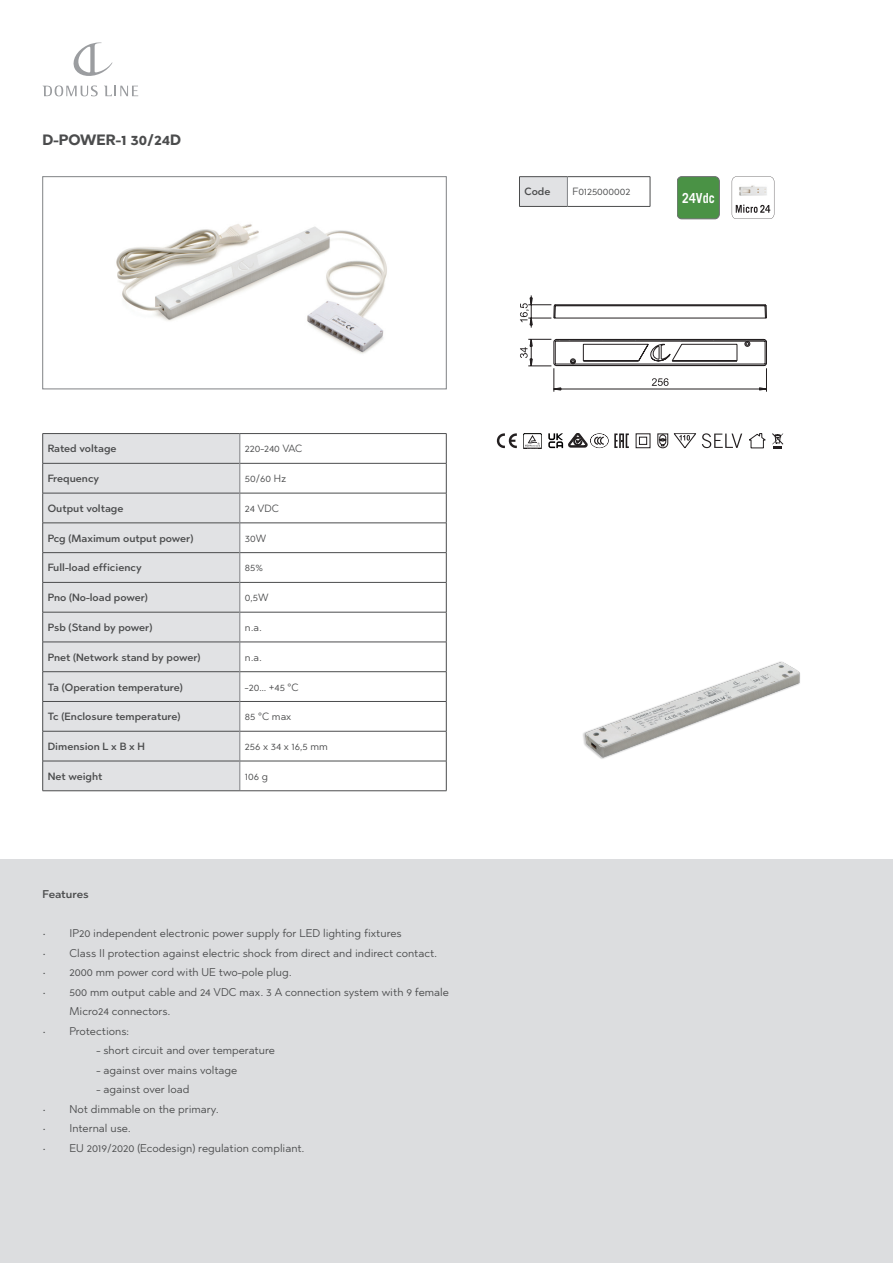
<style>
.page{position:relative;width:893px;height:1263px;background:#fff}
.page>*{position:absolute;margin:0;border:0;box-sizing:border-box;transform-origin:0 0}
.t1{font:700 15px "Abrade";color:#4b4c4d}
.t2{font:700 13.8px "Trade Gothic LT Pro";letter-spacing:.015em;color:#fff;scale:.87 1}
.t3{font:11.25px/19.5px "Abrade";color:#4b4c4d}
.t4{font:500 11.25px "Abrade";letter-spacing:-.005em;color:#4b4c4d}
.t5{font:500 10.5px "Abrade";color:#4b4c4d}
.t6{font:10.5px "Abrade";color:#4b4c4d}
</style>
<div class="page">
<div style="left:0;top:859px;width:893px;height:404px;background:#dcdddf"></div>
<svg style="left:73px;top:43px;width:40px;height:33px"></svg>
<svg style="left:43px;top:85px;width:55px;height:11px"></svg>
<svg style="left:104px;top:86px;width:34px;height:10px"></svg>
<img style="left:116px;top:224px;width:271px;height:130px">
<div style="left:43px;top:176px;width:403px;height:213px;border:1px solid #808285"></div>
<svg style="left:520px;top:295px;width:247px;height:97px"></svg>
<div style="left:677px;top:177px;width:42px;height:42px;background:#4a9245;border-radius:5px"></div>
<div style="left:677px;top:176px;width:42px;height:43px;border:1px solid #6c6d70;border-radius:5px"></div>
<svg style="left:732px;top:176px;width:42px;height:43px"></svg>
<img style="left:738px;top:184px;width:30px;height:13px">
<img style="left:583px;top:661px;width:217px;height:98px">
<svg style="left:497px;top:433px;width:20px;height:15px"></svg>
<svg style="left:636px;top:433px;width:14px;height:15px"></svg>
<svg style="left:702px;top:433px;width:40px;height:15px"></svg>
<svg style="left:749px;top:433px;width:16px;height:15px"></svg>
<svg style="left:772px;top:433px;width:12px;height:15px"></svg>
<svg style="left:657px;top:434px;width:11px;height:14px"></svg>
<svg style="left:674px;top:433px;width:22px;height:15px"></svg>
<svg style="left:523px;top:433px;width:19px;height:15px"></svg>
<svg style="left:548px;top:433px;width:81px;height:15px"></svg>
<div style="left:43px;top:434px;width:197px;height:356px;background:#e1e2e4"></div>
<hr style="left:240px;top:463px;width:206px;height:1px;background:#4b4c4d">
<hr style="left:43px;top:493px;width:197px;height:1px;background:#4b4c4d">
<hr style="left:240px;top:493px;width:206px;height:1px;background:#4b4c4d">
<hr style="left:43px;top:523px;width:197px;height:1px;background:#4b4c4d">
<hr style="left:240px;top:523px;width:206px;height:1px;background:#4b4c4d">
<hr style="left:43px;top:552px;width:197px;height:1px;background:#4b4c4d">
<hr style="left:240px;top:552px;width:206px;height:1px;background:#4b4c4d">
<hr style="left:43px;top:582px;width:197px;height:1px;background:#4b4c4d">
<hr style="left:240px;top:582px;width:206px;height:1px;background:#4b4c4d">
<hr style="left:43px;top:612px;width:197px;height:1px;background:#4b4c4d">
<hr style="left:240px;top:612px;width:206px;height:1px;background:#4b4c4d">
<hr style="left:43px;top:642px;width:197px;height:1px;background:#4b4c4d">
<hr style="left:240px;top:642px;width:206px;height:1px;background:#4b4c4d">
<hr style="left:43px;top:671px;width:197px;height:1px;background:#4b4c4d">
<hr style="left:240px;top:671px;width:206px;height:1px;background:#4b4c4d">
<hr style="left:43px;top:701px;width:197px;height:1px;background:#4b4c4d">
<hr style="left:240px;top:701px;width:206px;height:1px;background:#4b4c4d">
<hr style="left:43px;top:731px;width:197px;height:1px;background:#4b4c4d">
<hr style="left:240px;top:731px;width:206px;height:1px;background:#4b4c4d">
<hr style="left:43px;top:761px;width:197px;height:1px;background:#4b4c4d">
<hr style="left:240px;top:761px;width:206px;height:1px;background:#4b4c4d">
<hr style="left:240px;top:433px;width:206px;height:1px;background:#4b4c4d">
<svg style="left:446px;top:434px;width:1px;height:29px"></svg>
<hr style="left:446px;top:463px;width:1px;height:30px;background:#4b4c4d">
<hr style="left:446px;top:493px;width:1px;height:30px;background:#4b4c4d">
<svg style="left:446px;top:523px;width:1px;height:89px"></svg>
<hr style="left:446px;top:612px;width:1px;height:30px;background:#4b4c4d">
<svg style="left:446px;top:642px;width:1px;height:89px"></svg>
<hr style="left:446px;top:731px;width:1px;height:30px;background:#4b4c4d">
<svg style="left:446px;top:761px;width:1px;height:29px"></svg>
<hr style="left:240px;top:790px;width:206px;height:1px;background:#4b4c4d">
<svg style="left:42px;top:434px;width:1px;height:29px"></svg>
<hr style="left:42px;top:463px;width:1px;height:30px;background:#4b4c4d">
<hr style="left:42px;top:493px;width:1px;height:30px;background:#4b4c4d">
<svg style="left:42px;top:523px;width:1px;height:89px"></svg>
<hr style="left:42px;top:612px;width:1px;height:30px;background:#4b4c4d">
<svg style="left:42px;top:642px;width:1px;height:89px"></svg>
<hr style="left:42px;top:731px;width:1px;height:30px;background:#4b4c4d">
<svg style="left:42px;top:761px;width:1px;height:29px"></svg>
<hr style="left:43px;top:433px;width:197px;height:1px;background:#4b4c4d">
<hr style="left:43px;top:463px;width:197px;height:1px;background:#4b4c4d">
<svg style="left:240px;top:434px;width:1px;height:29px"></svg>
<hr style="left:240px;top:463px;width:1px;height:30px;background:#808285">
<hr style="left:240px;top:493px;width:1px;height:30px;background:#808285">
<hr style="left:240px;top:523px;width:1px;height:30px;background:#808285">
<svg style="left:240px;top:553px;width:1px;height:29px"></svg>
<hr style="left:240px;top:582px;width:1px;height:30px;background:#808285">
<hr style="left:240px;top:612px;width:1px;height:30px;background:#808285">
<hr style="left:240px;top:642px;width:1px;height:30px;background:#808285">
<svg style="left:240px;top:672px;width:1px;height:29px"></svg>
<hr style="left:240px;top:701px;width:1px;height:30px;background:#808285">
<hr style="left:240px;top:731px;width:1px;height:30px;background:#808285">
<svg style="left:240px;top:761px;width:1px;height:29px"></svg>
<hr style="left:43px;top:790px;width:197px;height:1px;background:#4b4c4d">
<div style="left:519px;top:177px;width:48px;height:29px;background:#e1e2e4"></div>
<hr style="left:567px;top:206px;width:83px;height:1px;background:#4b4c4d">
<hr style="left:567px;top:176px;width:83px;height:1px;background:#4b4c4d">
<svg style="left:650px;top:177px;width:1px;height:29px"></svg>
<svg style="left:519px;top:177px;width:1px;height:29px"></svg>
<hr style="left:519px;top:176px;width:48px;height:1px;background:#4b4c4d">
<hr style="left:519px;top:206px;width:48px;height:1px;background:#4b4c4d">
<svg style="left:567px;top:177px;width:1px;height:29px"></svg>
<h1 class="t1" style="left:43px;top:130px;width:140px">D-POWER-1 30/24D</h1>
<p class="t5" style="left:525px;top:185px;width:27px">Code</p>
<p class="t6" style="left:572px;top:185px;width:59px">F0125000002</p>
<p class="t2" style="left:682px;top:189px;width:39px">24Vdc</p>
<p class="t5" style="left:48px;top:442px;width:70px">Rated voltage</p>
<p class="t6" style="left:245px;top:442px;width:59px">220-240 VAC</p>
<p class="t5" style="left:48px;top:471px;width:53px">Frequency</p>
<p class="t6" style="left:245px;top:471px;width:43px">50/60 Hz</p>
<p class="t5" style="left:48px;top:501px;width:77px">Output voltage</p>
<p class="t6" style="left:245px;top:501px;width:36px">24 VDC</p>
<p class="t5" style="left:48px;top:531px;width:147px">Pcg (Maximum output power)</p>
<p class="t6" style="left:245px;top:531px;width:23px">30W</p>
<p class="t5" style="left:48px;top:561px;width:95px">Full-load efficiency</p>
<p class="t6" style="left:245px;top:561px;width:20px">85%</p>
<p class="t5" style="left:48px;top:590px;width:102px">Pno (No-load power)</p>
<p class="t6" style="left:245px;top:590px;width:25px">0,5W</p>
<p class="t5" style="left:48px;top:620px;width:106px">Psb (Stand by power)</p>
<p class="t6" style="left:245px;top:620px;width:19px">n.a.</p>
<p class="t5" style="left:48px;top:650px;width:154px">Pnet (Network stand by power)</p>
<p class="t6" style="left:245px;top:650px;width:19px">n.a.</p>
<p class="t5" style="left:48px;top:680px;width:136px">Ta (Operation temperature)</p>
<p class="t6" style="left:245px;top:680px;width:55px">-20… +45 °C</p>
<p class="t5" style="left:48px;top:710px;width:134px">Tc (Enclosure temperature)</p>
<p class="t6" style="left:245px;top:710px;width:48px">85 °C max</p>
<p class="t5" style="left:48px;top:739px;width:99px">Dimension L x B x H</p>
<p class="t6" style="left:245px;top:739px;width:85px">256 x 34 x 16,5 mm</p>
<p class="t5" style="left:48px;top:769px;width:56px">Net weight</p>
<p class="t6" style="left:245px;top:769px;width:25px">106 g</p>
<p class="t4" style="left:43px;top:887px;width:48px">Features</p>
<p class="t3" style="left:43px;top:923px;width:361px">• IP20 independent electronic power supply for LED lighting fixtures</p>
<p class="t3" style="left:43px;top:943px;width:396px">• Class II protection against electric shock from direct and indirect contact.</p>
<p class="t3" style="left:43px;top:962px;width:251px">• 2000 mm power cord with UE two-pole plug.</p>
<p class="t3" style="left:70px;top:982px;width:381px;text-indent:-27px">• 500 mm output cable and 24 VDC max. 3 A connection system with 9 female<br>Micro24 connectors.</p>
<p class="t3" style="left:43px;top:1021px;width:88px">• Protections:</p>
<p class="t3" style="left:97px;top:1040px;width:180px">- short circuit and over temperature</p>
<p class="t3" style="left:97px;top:1060px;width:142px">- against over mains voltage</p>
<p class="t3" style="left:97px;top:1079px;width:94px">- against over load</p>
<p class="t3" style="left:43px;top:1098px;width:178px">• Not dimmable on the primary.</p>
<p class="t3" style="left:43px;top:1118px;width:90px">• Internal use.</p>
<p class="t3" style="left:43px;top:1137px;width:264px">• EU 2019/2020 (Ecodesign) regulation compliant.</p>
</div>
